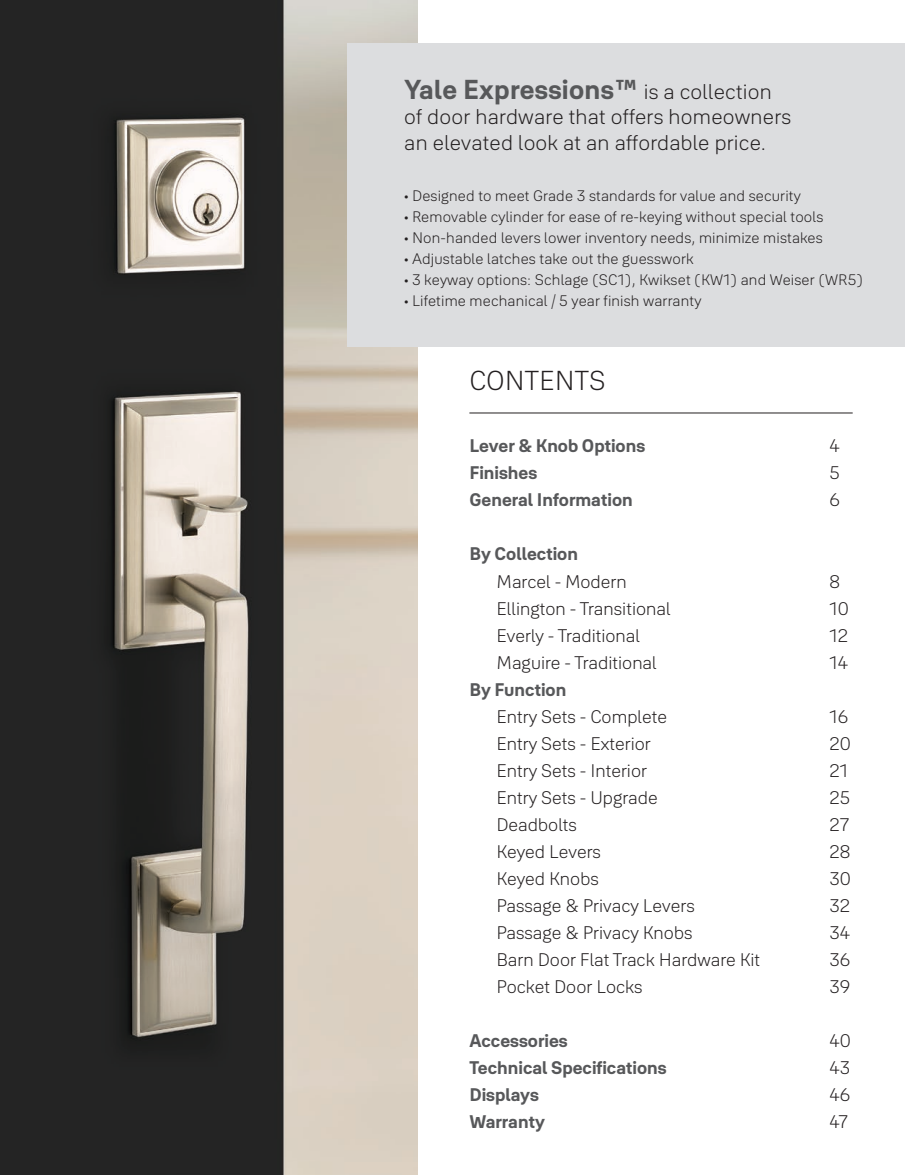
<style>
.page{position:relative;width:905px;height:1175px;background:#fff}
.page>*{position:absolute;margin:0;border:0;box-sizing:border-box;transform-origin:0 0}
.t1{font:700 27px "Yale Solis";letter-spacing:.01em;color:#57585a}
.t2{font:300 27px "Yale Solis";color:#231f20}
.t3{font:300 21px/25.2px "Yale Solis";letter-spacing:.01em;color:#231f20}
.t4{font:300 18px/27px "Yale Solis";color:#231f20}
.t5{font:700 18px/27px "Yale Solis";color:#57585a}
.t6{font:300 15px "Yale Solis";letter-spacing:.01em;color:#231f20}
.s1{font-weight:300;font-size:21px;color:#231f20}
.s2{font-size:9px}
</style>
<div class="page">
<img style="left:0;top:0;width:417px;height:1174px">
<div style="left:348px;top:43px;width:556px;height:303px;background:#dcdddf"></div>
<hr style="left:469px;top:413px;width:383px;height:1px;background:#231f20">
<h1 class="t1" style="left:404px;top:73px;width:369px">Yale Expressions™ <span class="s1">is a collection</span></h1>
<p class="t3" style="left:404px;top:104px;width:388px">of door hardware that offers homeowners an elevated look at an affordable price.</p>
<p class="t6" style="left:404px;top:187px;width:398px"><span class="s2">•</span> Designed to meet Grade 3 standards for value and security</p>
<p class="t6" style="left:404px;top:208px;width:420px"><span class="s2">•</span> Removable cylinder for ease of re-keying without special tools</p>
<p class="t6" style="left:404px;top:229px;width:420px"><span class="s2">•</span> Non-handed levers lower inventory needs, minimize mistakes</p>
<p class="t6" style="left:404px;top:250px;width:291px"><span class="s2">•</span> Adjustable latches take out the guesswork</p>
<p class="t6" style="left:404px;top:271px;width:460px"><span class="s2">•</span> 3 keyway options: Schlage (SC1), Kwikset (KW1) and Weiser (WR5)</p>
<p class="t6" style="left:404px;top:292px;width:298px"><span class="s2">•</span> Lifetime mechanical / 5 year finish warranty</p>
<h1 class="t2" style="left:469px;top:365px;width:137px">CONTENTS</h1>
<p class="t5" style="left:469px;top:432px;width:177px">Lever &amp; Knob Options<br>Finishes<br>General Information</p>
<p class="t5" style="left:469px;top:540px;width:110px">By Collection</p>
<p class="t4" style="left:496px;top:567px;width:176px">Marcel - Modern<br>Ellington - Transitional<br>Everly - Traditional<br>Maguire - Traditional</p>
<p class="t5" style="left:469px;top:675px;width:98px">By Function</p>
<p class="t4" style="left:496px;top:702px;width:265px">Entry Sets - Complete<br>Entry Sets - Exterior<br>Entry Sets - Interior<br>Entry Sets - Upgrade<br>Deadbolts<br>Keyed Levers<br>Keyed Knobs<br>Passage &amp; Privacy Levers<br>Passage &amp; Privacy Knobs<br>Barn Door Flat Track Hardware Kit<br>Pocket Door Locks</p>
<p class="t5" style="left:469px;top:1026px;width:199px">Accessories<br>Technical Specifications<br>Displays<br>Warranty</p>
<p class="t4" style="left:829px;top:432px;width:12px;text-align:justify">4<br>5<br>6</p>
<p class="t4" style="left:829px;top:567px;width:21px">8<br>10<br>12<br>14</p>
<p class="t4" style="left:829px;top:702px;width:23px">16<br>20<br>21<br>25<br>27<br>28<br>30<br>32<br>34<br>36<br>39</p>
<p class="t4" style="left:829px;top:1026px;width:23px;text-align:justify">40<br>43<br>46<br>47</p>
</div>
